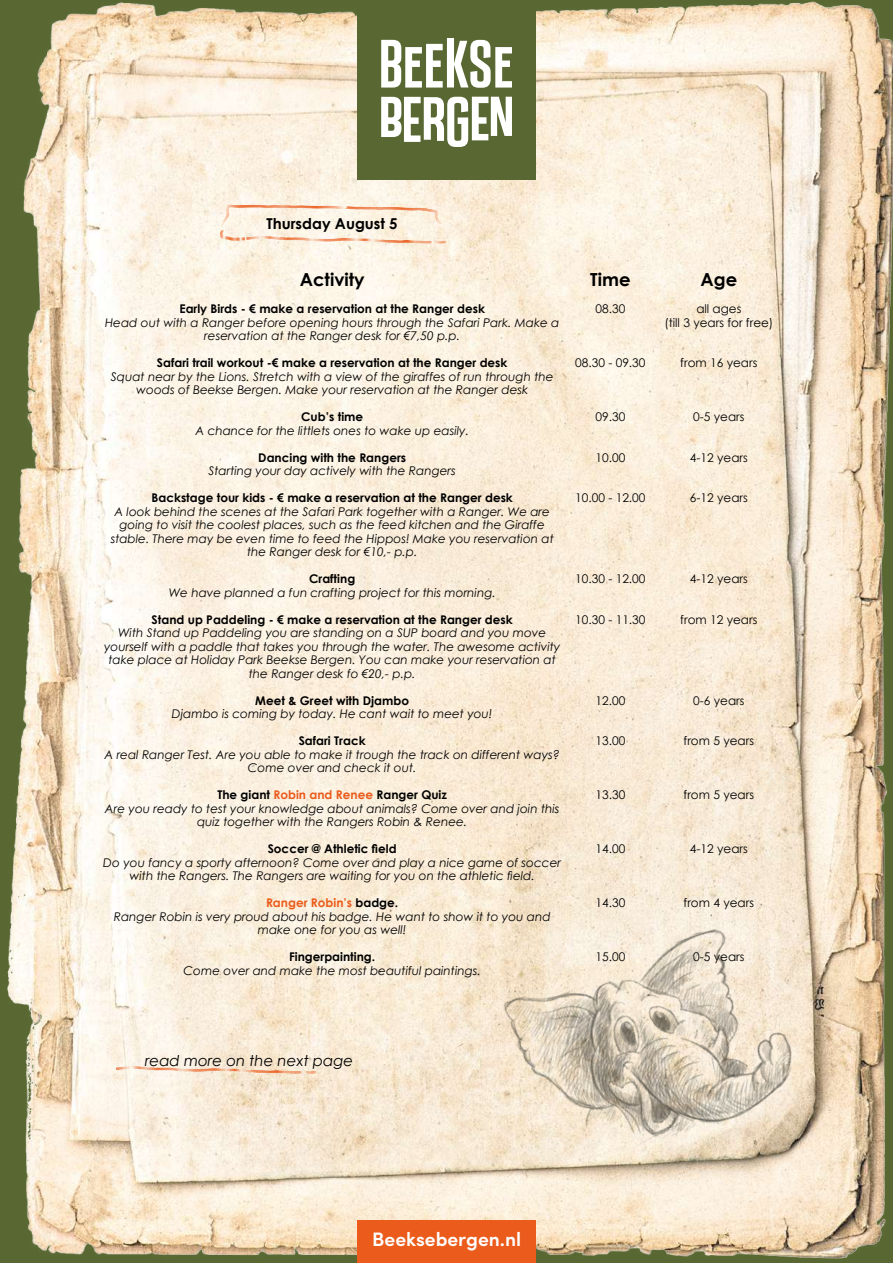
<style>
.page{position:relative;width:893px;height:1263px;background:#fff}
.page>*{position:absolute;margin:0;border:0;box-sizing:border-box;transform-origin:0 0}
.t1{font:600 19.5px "Sofia Pro";color:#fff}
.t2{font:700 18px "Century Gothic";color:#000}
.t3{font:italic 15px "Century Gothic";color:#000}
.t4{font:700 15px "Century Gothic";color:#000}
.t5{font:italic 12px/13.5px "Century Gothic";color:#000;text-align:center}
.t6{font:700 12px "Century Gothic";color:#000}
.t7{font:12px/13.5px "Century Gothic";color:#000;text-align:center}
.s1{font-weight:700;font-style:normal}
.s2{font-weight:700;font-style:normal;color:#ea5b1b}
</style>
<div class="page">
<img style="left:0;top:0;width:893px;height:1263px">
<div style="left:357px;top:0;width:179px;height:179px;background:#596832"></div>
<svg style="left:381px;top:38px;width:131px;height:50px"></svg>
<svg style="left:381px;top:97px;width:131px;height:50px"></svg>
<div style="left:357px;top:1220px;width:179px;height:43px;background:#eb5b1b"></div>
<img style="left:468px;top:884px;width:372px;height:325px">
<svg style="left:201px;top:168px;width:259px;height:102px;background:#f3e8d5"></svg>
<svg style="left:101px;top:1032px;width:229px;height:68px;background:#f8ead8"></svg>
<p class="t4" style="left:266px;top:212px;width:133px">Thursday August 5</p>
<h2 class="t2" style="left:300px;top:266px;width:66px">Activity</h2>
<p class="t6" style="left:179px;top:300px;width:307px">Early Birds - € make a reservation at the Ranger desk</p>
<p class="t5" style="left:105px;top:315px;width:456px">Head out with a Ranger before opening hours through the Safari Park. Make a reservation at the Ranger desk for €7,50 p.p.</p>
<p class="t6" style="left:157px;top:354px;width:352px">Safari trail workout -€ make a reservation at the Ranger desk</p>
<p class="t5" style="left:111px;top:369px;width:444px">Squat near by the Lions. Stretch with a view of the giraffes of run through the woods of Beekse Bergen. Make your reservation at the Ranger desk</p>
<p class="t6" style="left:301px;top:408px;width:63px">Cub’s time</p>
<p class="t5" style="left:195px;top:423px;width:275px">A chance for the littlets ones to wake up easily.</p>
<p class="t6" style="left:258px;top:448px;width:149px">Dancing with the Rangers</p>
<p class="t5" style="left:209px;top:464px;width:249px">Starting your day actively with the Rangers</p>
<p class="t6" style="left:151px;top:489px;width:363px">Backstage tour kids - € make a reservation at the Ranger desk</p>
<p class="t5" style="left:111px;top:504px;width:445px">A look behind the scenes at the Safari Park together with a Ranger. We are going to visit the coolest places, such as the feed kitchen and the Giraffe stable. There may be even time to feed the Hippos! Make you reservation at the Ranger desk for €10,- p.p.</p>
<p class="t6" style="left:309px;top:570px;width:48px">Crafting</p>
<p class="t5" style="left:169px;top:585px;width:329px">We have planned a fun crafting project for this morning.</p>
<p class="t6" style="left:152px;top:610px;width:363px">Stand up Paddeling - € make a reservation at the Ranger desk</p>
<p class="t5" style="left:104px;top:626px;width:458px">With Stand up Paddeling you are standing on a SUP board and you move yourself with a paddle that takes you through the water. The awesome activity take place at Holiday Park Beekse Bergen. You can make your reservation at the Ranger desk fo €20,- p.p.</p>
<p class="t6" style="left:255px;top:691px;width:155px">Meet &amp; Greet with Djambo</p>
<p class="t5" style="left:172px;top:707px;width:322px">Djambo is coming by today. He cant wait to meet you!</p>
<p class="t6" style="left:299px;top:732px;width:68px">Safari Track</p>
<p class="t5" style="left:104px;top:747px;width:457px">A real Ranger Test. Are you able to make it trough the track on different ways?<br>Come over and check it out.</p>
<p class="t5" style="left:105px;top:788px;width:456px"><span class="s1">The giant</span> <span class="s2">Robin and Renee</span> <span class="s1">Ranger Quiz<br></span>Are you ready to test your knowledge about animals? Come over and join this quiz together with the Rangers Robin &amp; Renee.</p>
<p class="t6" style="left:268px;top:840px;width:130px">Soccer @ Athletic field</p>
<p class="t5" style="left:103px;top:855px;width:459px">Do you fancy a sporty afternoon? Come over and play a nice game of soccer with the Rangers. The Rangers are waiting for you on the athletic field.</p>
<p class="t5" style="left:114px;top:896px;width:438px"><span class="s2">Ranger Robin’s</span> <span class="s1">badge.<br></span>Ranger Robin is very proud about his badge. He want to show it to you and make one for you as well!</p>
<p class="t6" style="left:289px;top:948px;width:88px">Fingerpainting.</p>
<p class="t5" style="left:184px;top:963px;width:299px">Come over and make the most beautiful paintings.</p>
<h2 class="t2" style="left:590px;top:266px;width:42px">Time</h2>
<p class="t7" style="left:595px;top:302px;width:31px">08.30</p>
<p class="t7" style="left:575px;top:356px;width:72px">08.30 - 09.30</p>
<p class="t7" style="left:595px;top:410px;width:31px">09.30</p>
<p class="t7" style="left:595px;top:450px;width:31px">10.00</p>
<p class="t7" style="left:575px;top:491px;width:72px">10.00 - 12.00</p>
<p class="t7" style="left:575px;top:572px;width:72px">10.30 - 12.00</p>
<p class="t7" style="left:575px;top:612px;width:72px">10.30 - 11.30</p>
<p class="t7" style="left:595px;top:693px;width:31px">12.00</p>
<p class="t7" style="left:595px;top:734px;width:31px">13.00</p>
<p class="t7" style="left:595px;top:788px;width:31px">13.30</p>
<p class="t7" style="left:595px;top:842px;width:31px">14.00</p>
<p class="t7" style="left:595px;top:896px;width:31px">14.30</p>
<p class="t7" style="left:595px;top:950px;width:31px">15.00</p>
<h2 class="t2" style="left:700px;top:266px;width:38px">Age</h2>
<p class="t7" style="left:664px;top:302px;width:110px">all ages<br>(till 3 years for free)</p>
<p class="t7" style="left:680px;top:356px;width:79px">from 16 years</p>
<p class="t7" style="left:693px;top:410px;width:53px">0-5 years</p>
<p class="t7" style="left:690px;top:450px;width:59px">4-12 years</p>
<p class="t7" style="left:690px;top:491px;width:59px">6-12 years</p>
<p class="t7" style="left:690px;top:572px;width:59px">4-12 years</p>
<p class="t7" style="left:680px;top:612px;width:79px">from 12 years</p>
<p class="t7" style="left:693px;top:693px;width:53px">0-6 years</p>
<p class="t7" style="left:684px;top:734px;width:72px">from 5 years</p>
<p class="t7" style="left:684px;top:788px;width:72px">from 5 years</p>
<p class="t7" style="left:690px;top:842px;width:59px">4-12 years</p>
<p class="t7" style="left:684px;top:896px;width:72px">from 4 years</p>
<p class="t7" style="left:693px;top:950px;width:53px">0-5 years</p>
<p class="t3" style="left:145px;top:1050px;width:210px">read more on the next page</p>
<h1 class="t1" style="left:372px;top:1224px;width:151px">Beeksebergen.nl</h1>
</div>
